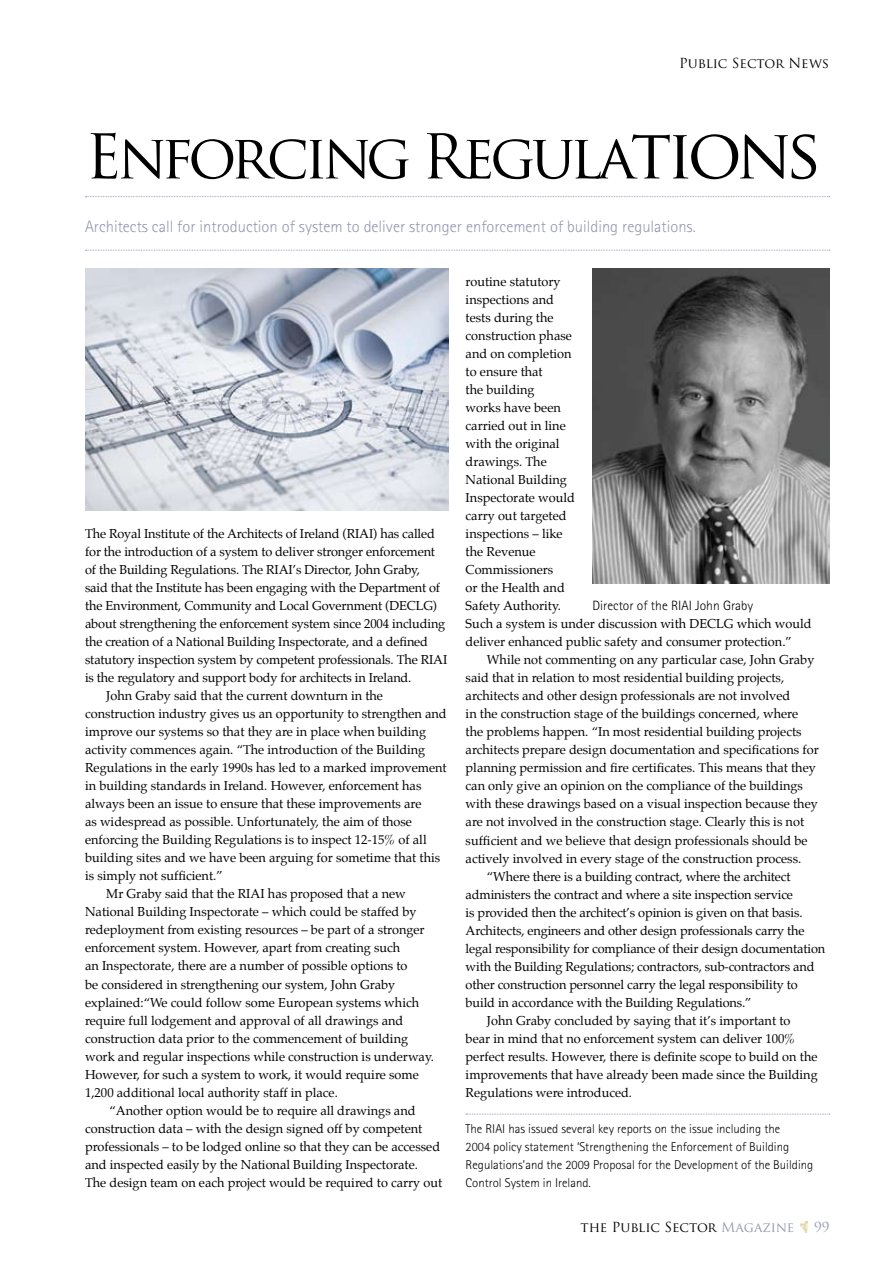
<style>
.page{position:relative;width:893px;height:1263px;background:#fff}
.page>*{position:absolute;margin:0;border:0;box-sizing:border-box;transform-origin:0 0}
.t1{font:60px "Trajan Pro";letter-spacing:-.08em;color:#000}
.t2{font:300 16.5px "Rotis Sans Serif";color:#9497b0}
.t3{font:13.5px "Trajan Pro";color:#000}
.t4{font:300 13.5px "Rotis Sans Serif";color:#000}
.t5{font:13.5px "Trajan Pro";color:#9497b0}
.t6{font:12.75px/18px "Palatino";color:#000}
.t7{font:300 12.75px/18px "Rotis Sans Serif";color:#000}
.s1{font-size:67.5px}
.s2{color:#9497b0}
</style>
<div class="page">
<svg style="left:800px;top:1221px;width:8px;height:11px"></svg>
<svg style="left:85px;top:196px;width:745px;height:1px"></svg>
<svg style="left:85px;top:250px;width:745px;height:1px"></svg>
<img style="left:592px;top:268px;width:237px;height:315px">
<svg style="left:466px;top:1114px;width:364px;height:1px"></svg>
<img style="left:85px;top:268px;width:364px;height:242px">
<p class="t3" style="left:679px;top:55px;width:151px">Public Sector News</p>
<h1 class="t1" style="left:85px;top:118px;width:739px">Enforcing Regula<span class="s1">tions</span></h1>
<p class="t2" style="left:85px;top:217px;width:612px">Architects call for introduction of system to deliver stronger enforcement of building regulations.</p>
<p class="t6" style="left:85px;top:525px;width:351px">The Royal Institute of the Architects of Ireland (RIAI) has called</p>
<p class="t6" style="left:85px;top:543px;width:352px">for the introduction of a system to deliver stronger enforcement</p>
<p class="t6" style="left:85px;top:561px;width:336px">of the Building Regulations. The RIAI’s Director, John Graby,</p>
<p class="t6" style="left:85px;top:579px;width:357px">said that the Institute has been engaging with the Department of</p>
<p class="t6" style="left:85px;top:597px;width:354px">the Environment, Community and Local Government (DECLG)</p>
<p class="t6" style="left:85px;top:615px;width:362px">about strengthening the enforcement system since 2004 including</p>
<p class="t6" style="left:85px;top:633px;width:345px">the creation of a National Building Inspectorate, and a defined</p>
<p class="t6" style="left:85px;top:651px;width:364px">statutory inspection system by competent professionals. The RIAI</p>
<p class="t6" style="left:85px;top:669px;width:328px">is the regulatory and support body for architects in Ireland.</p>
<p class="t6" style="left:106px;top:687px;width:278px">John Graby said that the current downturn in the</p>
<p class="t6" style="left:85px;top:705px;width:363px">construction industry gives us an opportunity to strengthen and</p>
<p class="t6" style="left:85px;top:723px;width:343px">improve our systems so that they are in place when building</p>
<p class="t6" style="left:85px;top:741px;width:342px">activity commences again. “The introduction of the Building</p>
<p class="t6" style="left:85px;top:759px;width:363px">Regulations in the early 1990s has led to a marked improvement</p>
<p class="t6" style="left:85px;top:777px;width:338px">in building standards in Ireland. However, enforcement has</p>
<p class="t6" style="left:85px;top:795px;width:338px">always been an issue to ensure that these improvements are</p>
<p class="t6" style="left:85px;top:813px;width:328px">as widespread as possible. Unfortunately, the aim of those</p>
<p class="t6" style="left:85px;top:831px;width:343px">enforcing the Building Regulations is to inspect 12-15% of all</p>
<p class="t6" style="left:85px;top:849px;width:357px">building sites and we have been arguing for sometime that this</p>
<p class="t6" style="left:85px;top:867px;width:139px">is simply not sufficient.”</p>
<p class="t6" style="left:106px;top:885px;width:301px">Mr Graby said that the RIAI has proposed that a new</p>
<p class="t6" style="left:85px;top:903px;width:333px">National Building Inspectorate – which could be staffed by</p>
<p class="t6" style="left:85px;top:921px;width:341px">redeployment from existing resources – be part of a stronger</p>
<p class="t6" style="left:85px;top:939px;width:317px">enforcement system. However, apart from creating such</p>
<p class="t6" style="left:85px;top:957px;width:324px">an Inspectorate, there are a number of possible options to</p>
<p class="t6" style="left:85px;top:975px;width:312px">be considered in strengthening our system, John Graby</p>
<p class="t6" style="left:85px;top:993px;width:336px">explained:“We could follow some European systems which</p>
<p class="t6" style="left:85px;top:1011px;width:320px">require full lodgement and approval of all drawings and</p>
<p class="t6" style="left:85px;top:1029px;width:325px">construction data prior to the commencement of building</p>
<p class="t6" style="left:85px;top:1047px;width:350px">work and regular inspections while construction is underway.</p>
<p class="t6" style="left:85px;top:1065px;width:335px">However, for such a system to work, it would require some</p>
<p class="t6" style="left:85px;top:1083px;width:254px">1,200 additional local authority staff in place.</p>
<p class="t6" style="left:109px;top:1101px;width:308px">“Another option would be to require all drawings and</p>
<p class="t6" style="left:85px;top:1119px;width:339px">construction data – with the design signed off by competent</p>
<p class="t6" style="left:85px;top:1137px;width:357px">professionals – to be lodged online so that they can be accessed</p>
<p class="t6" style="left:85px;top:1155px;width:334px">and inspected easily by the National Building Inspectorate.</p>
<p class="t6" style="left:85px;top:1173px;width:359px">The design team on each project would be required to carry out</p>
<p class="t6" style="left:466px;top:273px;width:348px">routine statutory<br>inspections and<br>tests during the<br>construction phase<br>and on completion<br>to ensure that<br>the building<br>works have been<br>carried out in line<br>with the original<br>drawings. The<br>National Building<br>Inspectorate would<br>carry out targeted<br>inspections – like<br>the Revenue<br>Commissioners<br>or the Health and<br>Safety Authority.<br>Such a system is under discussion with DECLG which would deliver enhanced public safety and consumer protection.”</p>
<p class="t6" style="left:487px;top:651px;width:329px">While not commenting on any particular case, John Graby</p>
<p class="t6" style="left:466px;top:669px;width:320px">said that in relation to most residential building projects,</p>
<p class="t6" style="left:466px;top:687px;width:326px">architects and other design professionals are not involved</p>
<p class="t6" style="left:466px;top:705px;width:334px">in the construction stage of the buildings concerned, where</p>
<p class="t6" style="left:466px;top:723px;width:337px">the problems happen. “In most residential building projects</p>
<p class="t6" style="left:466px;top:741px;width:355px">architects prepare design documentation and specifications for</p>
<p class="t6" style="left:466px;top:759px;width:352px">planning permission and fire certificates. This means that they</p>
<p class="t6" style="left:466px;top:777px;width:339px">can only give an opinion on the compliance of the buildings</p>
<p class="t6" style="left:466px;top:795px;width:354px">with these drawings based on a visual inspection because they</p>
<p class="t6" style="left:466px;top:813px;width:340px">are not involved in the construction stage. Clearly this is not</p>
<p class="t6" style="left:466px;top:831px;width:343px">sufficient and we believe that design professionals should be</p>
<p class="t6" style="left:466px;top:849px;width:337px">actively involved in every stage of the construction process.</p>
<p class="t6" style="left:487px;top:867px;width:305px">“Where there is a building contract, where the architect</p>
<p class="t6" style="left:466px;top:885px;width:329px">administers the contract and where a site inspection service</p>
<p class="t6" style="left:466px;top:903px;width:338px">is provided then the architect’s opinion is given on that basis.</p>
<p class="t6" style="left:466px;top:921px;width:340px">Architects, engineers and other design professionals carry the</p>
<p class="t6" style="left:466px;top:939px;width:361px">legal responsibility for compliance of their design documentation</p>
<p class="t6" style="left:466px;top:957px;width:350px">with the Building Regulations; contractors, sub-contractors and</p>
<p class="t6" style="left:466px;top:975px;width:334px">other construction personnel carry the legal responsibility to</p>
<p class="t6" style="left:466px;top:993px;width:287px">build in accordance with the Building Regulations.”</p>
<p class="t6" style="left:487px;top:1011px;width:305px">John Graby concluded by saying that it’s important to</p>
<p class="t6" style="left:466px;top:1029px;width:331px">bear in mind that no enforcement system can deliver 100%</p>
<p class="t6" style="left:466px;top:1047px;width:353px">perfect results. However, there is definite scope to build on the</p>
<p class="t6" style="left:466px;top:1065px;width:354px">improvements that have already been made since the Building</p>
<p class="t6" style="left:466px;top:1083px;width:168px">Regulations were introduced.</p>
<p class="t7" style="left:466px;top:1119px;width:349px">The RIAI has issued several key reports on the issue including the<br>2004 policy statement ‘Strengthening the Enforcement of Building Regulations’and the 2009 Proposal for the Development of the Building Control System in Ireland.</p>
<p class="t4" style="left:592px;top:598px;width:162px">Director of the RIAI John Graby</p>
<p class="t3" style="left:581px;top:1219px;width:215px">the Public Sector <span class="s2">Magazine</span></p>
<p class="t5" style="left:814px;top:1219px;width:17px">99</p>
</div>
